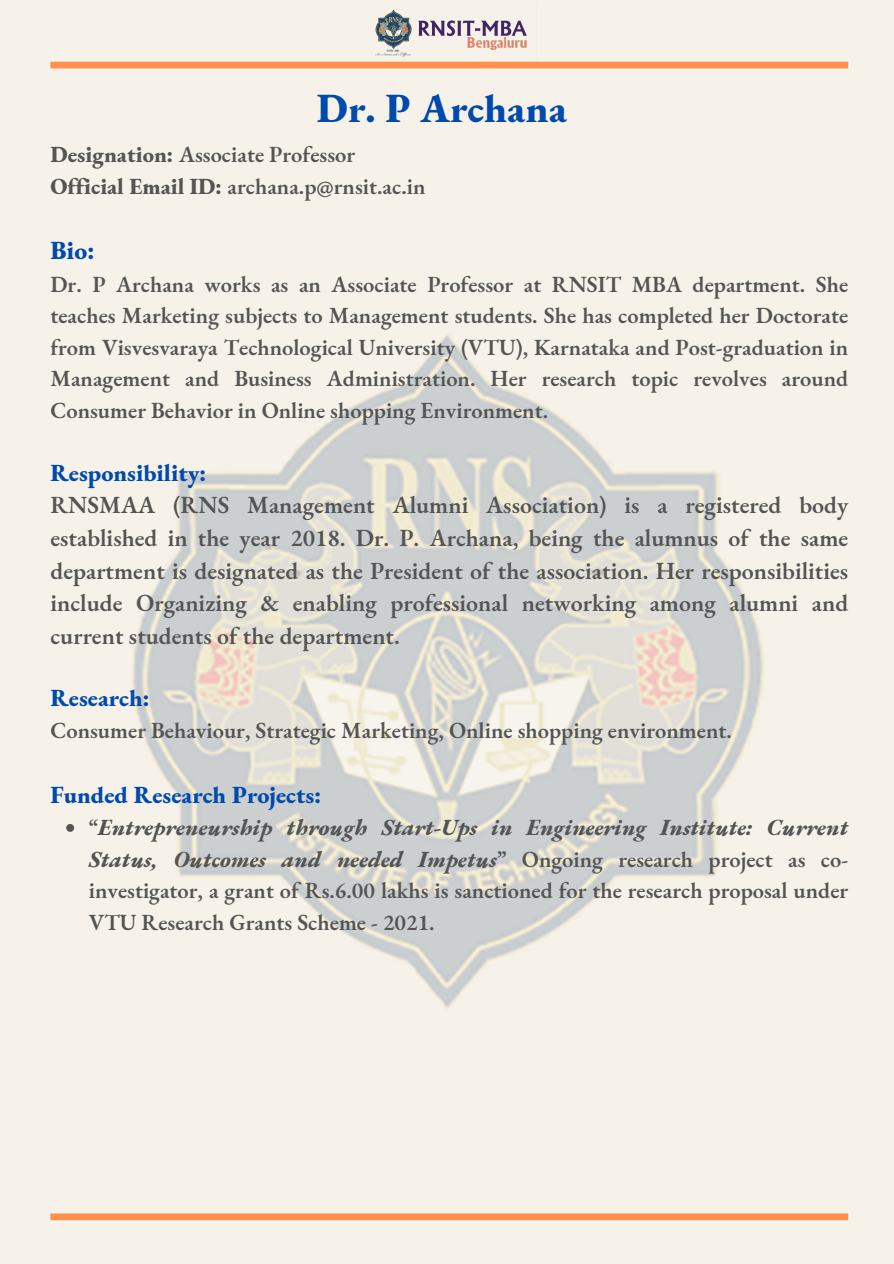
<style>
.page{position:relative;width:894px;height:1264px;background:#fff}
.page>*{position:absolute;margin:0;border:0;box-sizing:border-box;transform-origin:0 0}
.t1{font:800 40.5px "EB Garamond";color:#004aad}
.t2{font:800 25.5px "EB Garamond";color:#004aad}
.t3{font:600 24px/32.7px "EB Garamond";color:#545454}
.t4{font:800 24px "EB Garamond";color:#004aad}
.t5{font:600 22.5px/31.5px "EB Garamond";color:#545454;text-align:justify}
.s1{font-weight:800}
.s2{font-weight:800;color:#004aad}
.s3{font-weight:800;font-style:italic}
</style>
<div class="page">
<div style="left:0;top:0;width:893px;height:1263px;background:#f6f2ea"></div>
<div style="left:50px;top:1213px;width:798px;height:7px;background:#ff914d"></div>
<div style="left:50px;top:62px;width:798px;height:6px;background:#ff914d"></div>
<img style="left:68px;top:334px;width:696px;height:675px">
<img style="left:375px;top:9px;width:152px;height:48px">
<svg style="left:66px;top:824px;width:8px;height:7px"></svg>
<p class="t1" style="left:317px;top:82px;width:251px">Dr. P Archana</p>
<h1 class="t5" style="left:50px;top:138px;width:376px"><span class="s1">Designation:</span> Associate Professor<br><span class="s1">Official Email ID:</span> archana.p@rnsit.ac.in</h1>
<h2 class="t2" style="left:50px;top:233px;width:46px">Bio:</h2>
<h2 class="t5" style="left:50px;top:268px;width:799px">Dr. P Archana works as an Associate Professor at RNSIT MBA department. She teaches Marketing subjects to Management students. She has completed her Doctorate from Visvesvaraya Technological University (VTU), Karnataka and Post-graduation in Management and Business Administration. Her research topic revolves around Consumer Behavior in Online shopping Environment.</h2>
<h2 class="t3" style="left:50px;top:456px;width:799px"><span class="s2">Responsibility:<br></span>RNSMAA (RNS Management Alumni Association) is a registered body established in the year 2018. Dr. P. Archana, being the alumnus of the same department is designated as the President of the association. Her responsibilities include Organizing &amp; enabling professional networking among alumni and current students of the department.</h2>
<h2 class="t4" style="left:50px;top:681px;width:101px">Research:</h2>
<h2 class="t5" style="left:50px;top:714px;width:682px">Consumer Behaviour, Strategic Marketing, Online shopping environment.</h2>
<h2 class="t4" style="left:50px;top:778px;width:272px">Funded Research Projects:</h2>
<h2 class="t5" style="left:89px;top:811px;width:760px">“<span class="s3">Entrepreneurship through Start-Ups in Engineering Institute: Current Status, Outcomes and needed Impetus</span>” Ongoing research project as co&shy;investigator, a grant of Rs.6.00 lakhs is sanctioned for the research proposal under VTU Research Grants Scheme - 2021.</h2>
</div>
